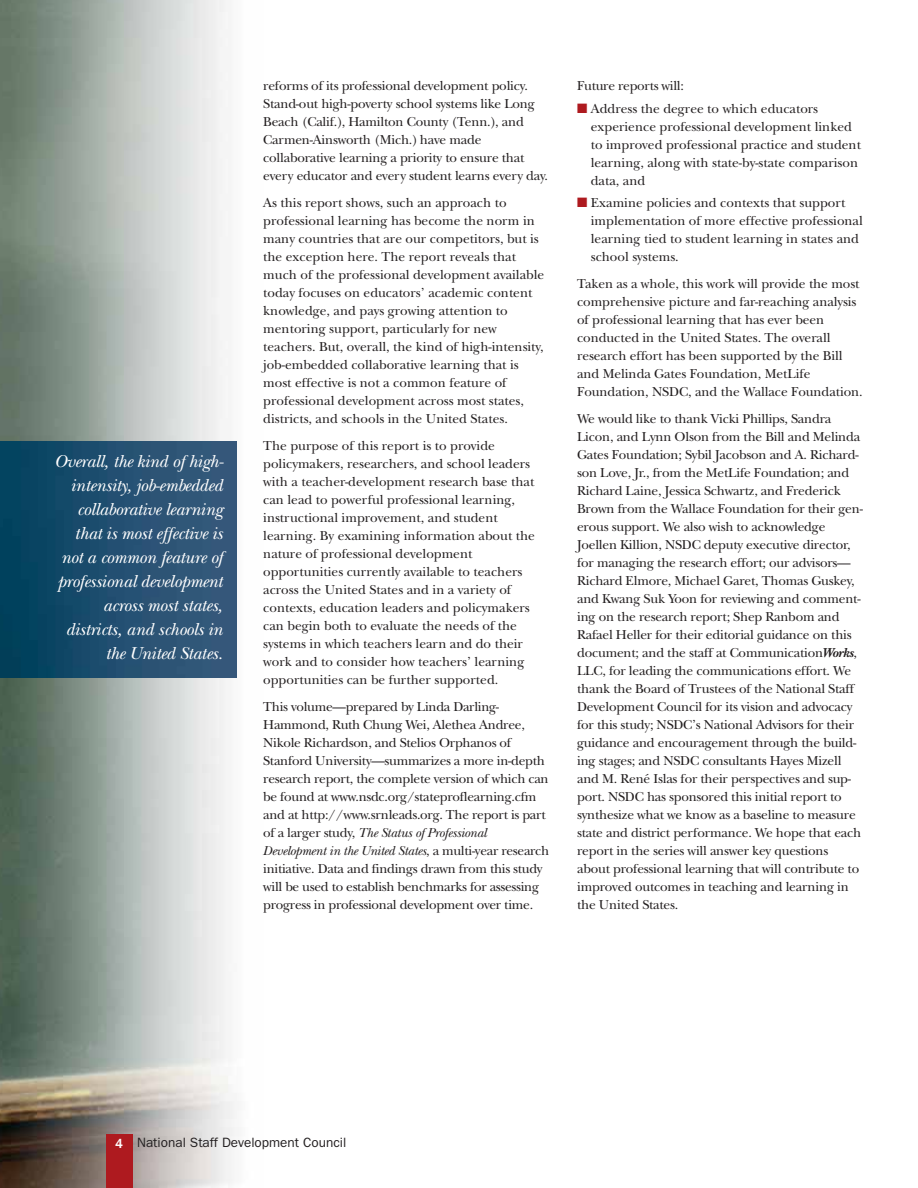
<style>
.page{position:relative;width:918px;height:1188px;background:#fff}
.page>*{position:absolute;margin:0;border:0;box-sizing:border-box;transform-origin:0 0}
.t1{font:italic 18px/24px "New Baskerville";letter-spacing:-.015em;color:#fff;text-align:right}
.t2{font:13.5px/18px "New Baskerville";letter-spacing:-.015em;color:#231f20}
.t3{font:13.5px "Franklin Gothic LT";color:#231f20}
.s1{font-style:italic}
.s2{color:#ae1a1f}
.s3{font-weight:700;font-style:italic}
.s4{font-weight:500;color:#fff}
</style>
<div class="page">
<img style="left:0;top:0;width:237px;height:1188px">
<div style="left:106px;top:1134px;width:27px;height:54px;background:#ae1a1f"></div>
<img style="left:0;top:441px;width:236px;height:237px">
<h1 class="t1" style="left:54px;top:451px;width:171px">Overall, the kind of high&shy;intensity, job-embedded collaborative learning that is most effective is not a common feature of professional development across most states, districts, and schools in the United States.</h1>
<p class="t2" style="left:263px;top:78px;width:286px">reforms of its professional development policy.<br>Stand-out high-poverty school systems like Long Beach (Calif.), Hamilton County (Tenn.), and Carmen-Ainsworth (Mich.)have made collaborative learning a priority to ensure that every educator and every student learns every day.</p>
<p class="t2" style="left:263px;top:195px;width:283px">As this report shows, such an approach to professional learning has become the norm in many countries that are our competitors, but is the exception here. The report reveals that much of the professional development available today focuses on educators’ academic content knowledge, and pays growing attention to mentoring support, particularly for new teachers. But, overall, the kind of high-intensity, job-embedded collaborative learning that is most effective is not a common feature of professional development across most states, districts, and schools in the United States.</p>
<p class="t2" style="left:263px;top:438px;width:273px">The purpose of this report is to provide policymakers, researchers, and school leaders with a teacher-development research base that can lead to powerful professional learning, instructional improvement, and student learning. By examining information about the nature of professional development opportunities currently available to teachers across the United States and in a variety of contexts, education leaders and policymakers can begin both to evaluate the needs of the systems in which teachers learn and do their work and to consider how teachers’ learning opportunities can be further supported.</p>
<p class="t2" style="left:263px;top:699px;width:288px">This volume—prepared by Linda Darling-Hammond, Ruth Chung Wei, Alethea Andree, Nikole Richardson, and Stelios Orphanos of Stanford University—summarizes a more in-depth research report, the complete version of which can be found at www.nsdc.org/stateproflearning.cfm and at http://www.srnleads.org. The report is part of a larger study, <span class="s1">The Status of Professional Development in the United States</span>, a multi-year research initiative. Data and findings drawn from this study will be used to establish benchmarks for assessing progress in professional development over time.</p>
<p class="t2" style="left:577px;top:78px;width:108px">Future reports will:</p>
<p class="t2" style="left:591px;top:101px;width:272px;text-indent:-14px"><span class="s2">■</span> Address the degree to which educators experience professional development linked to improved professional practice and student learning, along with state-by-state comparison data, and</p>
<p class="t2" style="left:591px;top:195px;width:274px;text-indent:-14px"><span class="s2">■</span> Examine policies and contexts that support implementation of more effective professional learning tied to student learning in states and school systems.</p>
<p class="t2" style="left:577px;top:276px;width:287px">Taken as a whole, this work will provide the most comprehensive picture and far-reaching analysis of professional learning that has ever been conducted in the United States. The overall research effort has been supported by the Bill and Melinda Gates Foundation, MetLife Foundation, NSDC, and the Wallace Foundation.</p>
<p class="t2" style="left:577px;top:411px;width:287px">We would like to thank Vicki Phillips, Sandra Licon, and Lynn Olson from the Bill and Melinda Gates Foundation; Sybil Jacobson and A. Richard&shy;son Love, Jr., from the MetLife Foundation; and Richard Laine, Jessica Schwartz, and Frederick Brown from the Wallace Foundation for their gen&shy;erous support. We also wish to acknowledge Joellen Killion, NSDC deputy executive director, for managing the research effort; our advisors— Richard Elmore, Michael Garet, Thomas Guskey, and Kwang Suk Yoon for reviewing and comment&shy;ing on the research report; Shep Ranbom and Rafael Heller for their editorial guidance on this document; and the staff at Communication<span class="s3">Works</span>, LLC, for leading the communications effort. We thank the Board of Trustees of the National Staff Development Council for its vision and advocacy for this study; NSDC’s National Advisors for their guidance and encouragement through the build&shy;ing stages; and NSDC consultants Hayes Mizell and M. René Islas for their perspectives and sup&shy;port. NSDC has sponsored this initial report to synthesize what we know as a baseline to measure state and district performance. We hope that each report in the series will answer key questions about professional learning that will contribute to improved outcomes in teaching and learning in the United States.</p>
<p class="t3" style="left:115px;top:1138px;width:233px"><span class="s4">4</span> National Staff Development Council</p>
</div>
